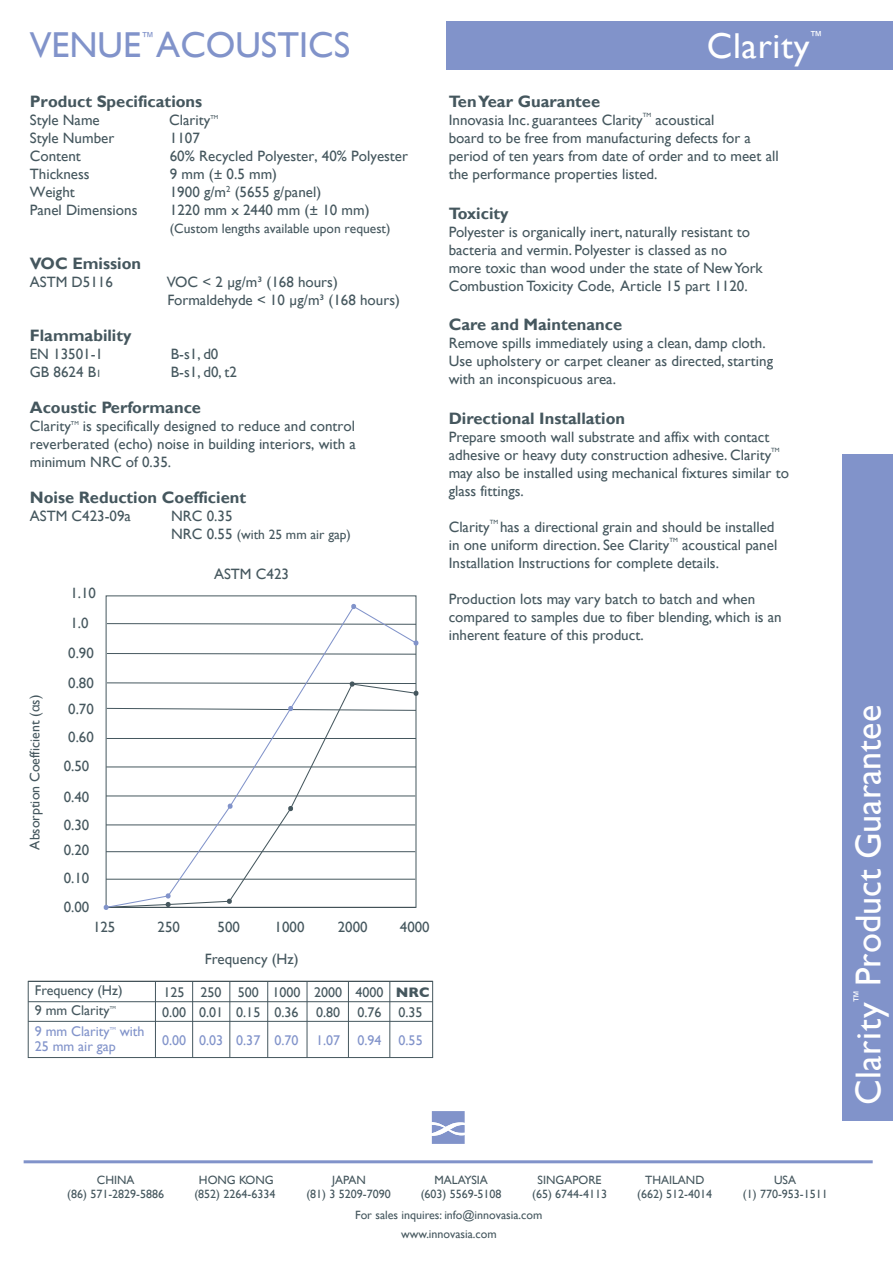
<style>
.page{position:relative;width:893px;height:1263px;background:#fff}
.page>*{position:absolute;margin:0;border:0;box-sizing:border-box;transform-origin:0 0}
.t1{font:36px "Gill Sans";color:#fff}
.t2{font:36px "Gill Sans";letter-spacing:.02em;color:#fff}
.t3{font:36px "Gill Sans";color:#8193ca}
.t4{font:700 16.5px "Gill Sans";color:#45575e}
.t5{font:15px/18px "Gill Sans";color:#45575e}
.t6{font:14.85px/28.5px "Gill Sans";color:#45575e}
.t7{font:14.1px/19.6px "Gill Sans";color:#45575e}
.t8{font:14.1px "Gill Sans";color:#8193ca}
.t9{font:13.8px "Gill Sans";color:#45575e}
.t10{font:13.5px "Gill Sans";color:#45575e}
.t11{font:13.05px "Gill Sans";color:#fff}
.t12{font:13.05px "Gill Sans";color:#8193ca}
.t13{font:12.3px "Gill Sans";color:#fff}
.t14{font:12px/14.4px "Gill Sans";color:#45575e;text-align:center}
.t15{font:6.15px "Gill Sans";color:#45575e}
.t16{font:5.7px "Gill Sans";color:#45575e}
.t17{font:4.35px "Gill Sans";color:#45575e}
.t18{font:4.35px "Gill Sans";color:#8193ca}
.s1{font-size:10.5px}
.s2{font-size:15px}
.s3{font-family:"Myriad Pro"}
.s4{font-weight:700}
</style>
<div class="page">
<svg style="left:432px;top:1111px;width:33px;height:33px"></svg>
<hr style="left:24px;top:1160px;width:849px;height:3px;background:#8193ca">
<div style="left:843px;top:454px;width:50px;height:667px;background:#8193ca"></div>
<div style="left:446px;top:21px;width:447px;height:49px;background:#8193ca"></div>
<hr style="left:28px;top:1001px;width:405px;height:1px;background:#45575e">
<hr style="left:28px;top:1021px;width:405px;height:1px;background:#45575e">
<hr style="left:155px;top:981px;width:1px;height:76px;background:#45575e">
<hr style="left:192px;top:981px;width:1px;height:76px;background:#45575e">
<hr style="left:230px;top:981px;width:1px;height:76px;background:#45575e">
<hr style="left:267px;top:981px;width:1px;height:76px;background:#45575e">
<hr style="left:307px;top:981px;width:1px;height:76px;background:#45575e">
<hr style="left:348px;top:981px;width:1px;height:76px;background:#45575e">
<hr style="left:390px;top:981px;width:1px;height:76px;background:#45575e">
<div style="left:28px;top:981px;width:405px;height:77px;border:1px solid #45575e"></div>
<svg style="left:103px;top:604px;width:316px;height:306px"></svg>
<p class="t12" style="left:141px;top:29px;width:15px">™</p>
<h1 class="t3" style="left:30px;top:24px;width:322px">VENUE ACOUSTICS</h1>
<p class="t4" style="left:30px;top:92px;width:174px">Product Specifications</p>
<p class="t5" style="left:30px;top:112px;width:72px">Style Name</p>
<p class="t5" style="left:169px;top:112px;width:43px">Clarity</p>
<p class="t16" style="left:210px;top:114px;width:9px">TM</p>
<p class="t5" style="left:30px;top:130px;width:86px">Style Number</p>
<p class="t5" style="left:170px;top:130px;width:32px">1107</p>
<p class="t5" style="left:30px;top:148px;width:53px">Content</p>
<p class="t5" style="left:170px;top:148px;width:240px">60% Recycled Polyester, 40% Polyester</p>
<p class="t5" style="left:30px;top:166px;width:61px">Thickness</p>
<p class="t5" style="left:170px;top:166px;width:109px">9 mm (± 0.5 mm)</p>
<p class="t5" style="left:30px;top:184px;width:47px">Weight</p>
<p class="t5" style="left:170px;top:184px;width:153px">1900 g/m<sup>2</sup> (5655 g/panel)</p>
<p class="t5" style="left:30px;top:202px;width:109px">Panel Dimensions</p>
<p class="t5" style="left:170px;top:202px;width:201px">1220 mm x 2440 mm (± 10 mm)</p>
<p class="t10" style="left:170px;top:221px;width:222px">(Custom lengths available upon request)</p>
<p class="t4" style="left:30px;top:254px;width:113px">VOC Emission</p>
<p class="t5" style="left:30px;top:274px;width:85px">ASTM D5116</p>
<p class="t5" style="left:167px;top:274px;width:235px">VOC &lt; 2 µg/m³ (168 hours)<br>Formaldehyde &lt; 10 µg/m³ (168 hours)</p>
<p class="t4" style="left:30px;top:326px;width:103px">Flammability</p>
<p class="t5" style="left:30px;top:346px;width:75px">EN 13501-1</p>
<p class="t5" style="left:171px;top:346px;width:49px">B-s1, d0</p>
<p class="t5" style="left:30px;top:364px;width:73px">GB 8624 B<span class="s1">1</span></p>
<p class="t5" style="left:171px;top:364px;width:68px">B-s1, d0, t2</p>
<p class="t4" style="left:30px;top:398px;width:173px">Acoustic Performance</p>
<p class="t5" style="left:30px;top:418px;width:43px">Clarity</p>
<p class="t16" style="left:71px;top:420px;width:9px">TM</p>
<p class="t5" style="left:30px;top:418px;width:328px;text-align:justify;text-indent:53px">is specifically designed to reduce and control reverberated (echo) noise in building interiors, with a minimum NRC of 0.35.</p>
<p class="t4" style="left:30px;top:488px;width:218px">Noise Reduction Coefficient</p>
<p class="t5" style="left:30px;top:508px;width:103px">ASTM C423-09a</p>
<p class="t5" style="left:171px;top:508px;width:63px">NRC 0.35</p>
<p class="t10" style="left:171px;top:527px;width:181px"><span class="s2">NRC 0.55</span> (with 25 mm air gap)</p>
<p class="t9" style="left:27px;top:850px;width:156px;rotate:-90deg">Absorption Coefficient (<span class="s3">α</span>s)</p>
<p class="t6" style="left:70px;top:579px;width:27px">1.10</p>
<p class="t6" style="left:70px;top:609px;width:20px">1.0</p>
<p class="t6" style="left:68px;top:638px;width:27px;line-height:30px">0.90<br>0.80</p>
<p class="t6" style="left:64px;top:695px;width:32px;text-align:center">0.70<br>0.60<br>0.50</p>
<p class="t6" style="left:64px;top:783px;width:27px;line-height:27.9px">0.40<br>0.30</p>
<p class="t6" style="left:64px;top:836px;width:27px;text-align:justify">0.20<br>0.10<br>0.00</p>
<p class="t5" style="left:214px;top:565px;width:77px">ASTM C423</p>
<p class="t6" style="left:93px;top:913px;width:24px">125</p>
<p class="t6" style="left:158px;top:913px;width:24px">250</p>
<p class="t6" style="left:218px;top:913px;width:24px">500</p>
<p class="t6" style="left:275px;top:913px;width:31px">1000</p>
<p class="t6" style="left:338px;top:913px;width:31px">2000</p>
<p class="t6" style="left:400px;top:913px;width:31px">4000</p>
<p class="t5" style="left:205px;top:950px;width:95px">Frequency (Hz)</p>
<p class="t7" style="left:35px;top:981px;width:89px">Frequency (Hz)<br>9 mm Clarity</p>
<p class="t17" style="left:110px;top:1005px;width:8px">TM</p>
<p class="t8" style="left:35px;top:1023px;width:76px">9 mm Clarity</p>
<p class="t18" style="left:110px;top:1026px;width:8px">TM</p>
<p class="t8" style="left:120px;top:1023px;width:26px">with</p>
<p class="t8" style="left:35px;top:1038px;width:82px">25 mm air gap</p>
<p class="t7" style="left:162px;top:982px;width:269px">125 250 500 1000 2000 4000 <span class="s4">NRC<br></span>0.00 0.01 0.15 0.36 0.80 0.76 0.35</p>
<p class="t8" style="left:199px;top:1032px;width:225px">0.03 0.37 0.70 1.07 0.94 0.55</p>
<p class="t8" style="left:162px;top:1032px;width:26px">0.00</p>
<h1 class="t2" style="left:707px;top:25px;width:104px">Clarity</h1>
<p class="t11" style="left:809px;top:28px;width:15px">™</p>
<p class="t4" style="left:449px;top:92px;width:153px">Ten Year Guarantee</p>
<p class="t5" style="left:449px;top:111px;width:196px">Innovasia Inc. guarantees Clarity</p>
<p class="t15" style="left:643px;top:112px;width:10px">TM</p>
<p class="t5" style="left:449px;top:111px;width:331px;text-indent:207px">acoustical<br>board to be free from manufacturing defects for a period of ten years from date of order and to meet all the performance properties listed.</p>
<p class="t4" style="left:449px;top:203px;width:61px">Toxicity</p>
<p class="t5" style="left:449px;top:223px;width:316px">Polyester is organically inert, naturally resistant to bacteria and vermin. Polyester is classed as no more toxic than wood under the state of New York Combustion Toxicity Code, Article 15 part 1120.</p>
<p class="t4" style="left:449px;top:315px;width:175px">Care and Maintenance</p>
<p class="t5" style="left:449px;top:335px;width:326px">Remove spills immediately using a clean, damp cloth.<br>Use upholstery or carpet cleaner as directed, starting with an inconspicuous area.</p>
<p class="t4" style="left:449px;top:409px;width:178px">Directional Installation</p>
<p class="t5" style="left:449px;top:428px;width:324px">Prepare smooth wall substrate and affix with contact adhesive or heavy duty construction adhesive. Clarity</p>
<p class="t15" style="left:771px;top:446px;width:10px">TM</p>
<p class="t5" style="left:449px;top:464px;width:342px">may also be installed using mechanical fixtures similar to glass fittings.</p>
<p class="t5" style="left:449px;top:518px;width:43px">Clarity</p>
<p class="t15" style="left:490px;top:518px;width:10px">TM</p>
<p class="t5" style="left:449px;top:518px;width:327px;text-indent:51px">has a directional grain and should be installed in one uniform direction. See Clarity</p>
<p class="t15" style="left:669px;top:536px;width:10px">TM</p>
<p class="t5" style="left:449px;top:536px;width:330px;text-indent:233px">acoustical panel<br>Installation Instructions for complete details.</p>
<p class="t5" style="left:449px;top:590px;width:335px">Production lots may vary batch to batch and when compared to samples due to fiber blending, which is an inherent feature of this product.</p>
<h1 class="t1" style="left:847px;top:986px;width:282px;rotate:-90deg">Product Guarantee</h1>
<h1 class="t1" style="left:847px;top:1063px;width:278px;rotate:-90deg">Clarity Datasheet</h1>
<p class="t13" style="left:857px;top:944px;width:18px;rotate:-90deg">TM</p>
<p class="t11" style="left:851px;top:1003px;width:15px;rotate:-90deg">™</p>
<h1 class="t2" style="left:847px;top:1105px;width:104px;rotate:-90deg">Clarity</h1>
<p class="t14" style="left:67px;top:1173px;width:98px">CHINA<br>(86) 571-2829-5886</p>
<p class="t14" style="left:194px;top:1173px;width:82px">HONG KONG (852) 2264-6334</p>
<p class="t14" style="left:306px;top:1173px;width:86px">JAPAN<br>(81) 3 5209-7090</p>
<p class="t14" style="left:421px;top:1173px;width:82px">MALAYSIA (603) 5569-5108</p>
<p class="t14" style="left:532px;top:1173px;width:76px">SINGAPORE (65) 6744-4113</p>
<p class="t14" style="left:637px;top:1173px;width:76px">THAILAND (662) 512-4014</p>
<p class="t14" style="left:743px;top:1173px;width:86px">USA<br>(1) 770-953-1511</p>
<p class="t14" style="left:355px;top:1208px;width:189px">For sales inquires: info@innovasia.com</p>
<p class="t14" style="left:401px;top:1226px;width:97px">www.innovasia.com</p>
</div>
